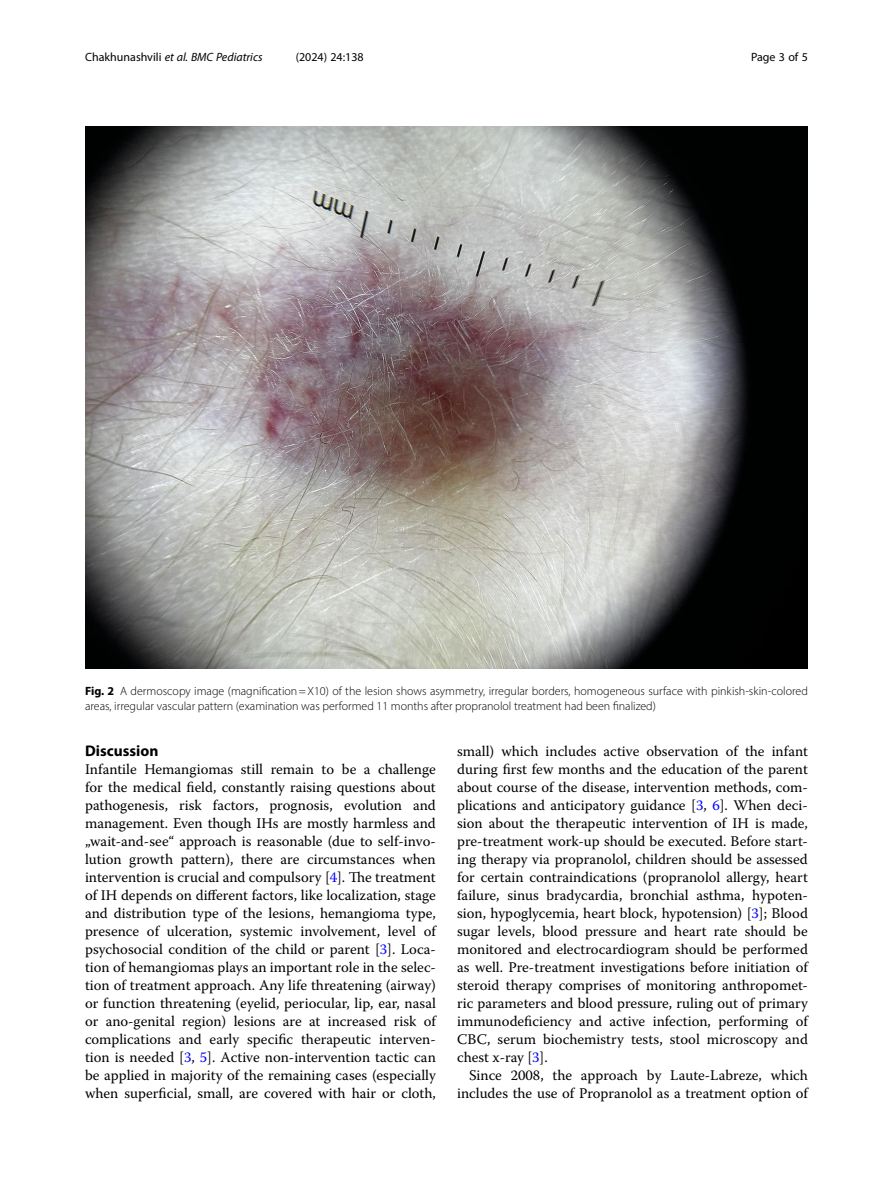
<style>
.page{position:relative;width:893px;height:1191px;background:#fff}
.page>*{position:absolute;margin:0;border:0;box-sizing:border-box;transform-origin:0 0}
.Head_1{font:700 15.45px "Myriad Pro";color:#000}
.Body_Text{font:14.7px/18px "Warnock Pro";color:#000;text-align:justify}
.Body_Text_Indent{font:14.7px/18px "Warnock Pro";color:#000;text-align:right}
.Figure_Caption{font:300 12px/15px "Myriad Pro";color:#000}
.t1{font:italic 12px "Myriad Pro";color:#000}
.t2{font:12px "Myriad Pro";color:#000}
.s1{font-style:normal}
.s2{font-weight:700}
.s3{color:#00f}
</style>
<div class="page">
<img style="left:85px;top:126px;width:723px;height:542px">
<p class="t1" style="left:85px;top:50px;width:179px"><span class="s1">Chakhunashvili</span> et al. BMC Pediatrics</p>
<p class="t2" style="left:296px;top:50px;width:70px">(2024) 24:138</p>
<p class="t2" style="left:751px;top:50px;width:58px">Page 3 of 5</p>
<p class="Figure_Caption" style="left:85px;top:684px;width:724px"><span class="s2">Fig. 2</span> A dermoscopy image (magnification=X10) of the lesion shows asymmetry, irregular borders, homogeneous surface with pinkish-skin-colored areas, irregular vascular pattern (examination was performed 11 months after propranolol treatment had been finalized)</p>
<p class="Head_1" style="left:85px;top:741px;width:75px">Discussion</p>
<p class="Body_Text" style="left:85px;top:760px;width:352px">Infantile Hemangiomas still remain to be a challenge for the medical field, constantly raising questions about pathogenesis, risk factors, prognosis, evolution and management. Even though IHs are mostly harmless and „wait-and-see“ approach is reasonable (due to self-invo&shy;lution growth pattern), there are circumstances when intervention is crucial and compulsory [<span class="s3">4</span>]. The treatment of IH depends on different factors, like localization, stage and distribution type of the lesions, hemangioma type, presence of ulceration, systemic involvement, level of psychosocial condition of the child or parent [<span class="s3">3</span>]. Loca&shy;tion of hemangiomas plays an important role in the selec&shy;tion of treatment approach. Any life threatening (airway) or function threatening (eyelid, periocular, lip, ear, nasal or ano-genital region) lesions are at increased risk of complications and early specific therapeutic interven&shy;tion is needed [<span class="s3">3</span>, <span class="s3">5</span>]. Active non-intervention tactic can be applied in majority of the remaining cases (especially when superficial, small, are covered with hair or cloth,</p>
<p class="Body_Text" style="left:457px;top:742px;width:352px">small) which includes active observation of the infant during first few months and the education of the parent about course of the disease, intervention methods, com&shy;plications and anticipatory guidance [<span class="s3">3</span>, <span class="s3">6</span>]. When deci&shy;sion about the therapeutic intervention of IH is made, pre-treatment work-up should be executed. Before start&shy;ing therapy via propranolol, children should be assessed for certain contraindications (propranolol allergy, heart failure, sinus bradycardia, bronchial asthma, hypoten&shy;sion, hypoglycemia, heart block, hypotension) [<span class="s3">3</span>]; Blood sugar levels, blood pressure and heart rate should be monitored and electrocardiogram should be performed as well. Pre-treatment investigations before initiation of steroid therapy comprises of monitoring anthropomet&shy;ric parameters and blood pressure, ruling out of primary immunodeficiency and active infection, performing of CBC, serum biochemistry tests, stool microscopy and chest x-ray [<span class="s3">3</span>].</p>
<p class="Body_Text_Indent" style="left:457px;top:1066px;width:352px">Since 2008, the approach by Laute-Labreze, which includes the use of Propranolol as a treatment option of</p>
</div>
